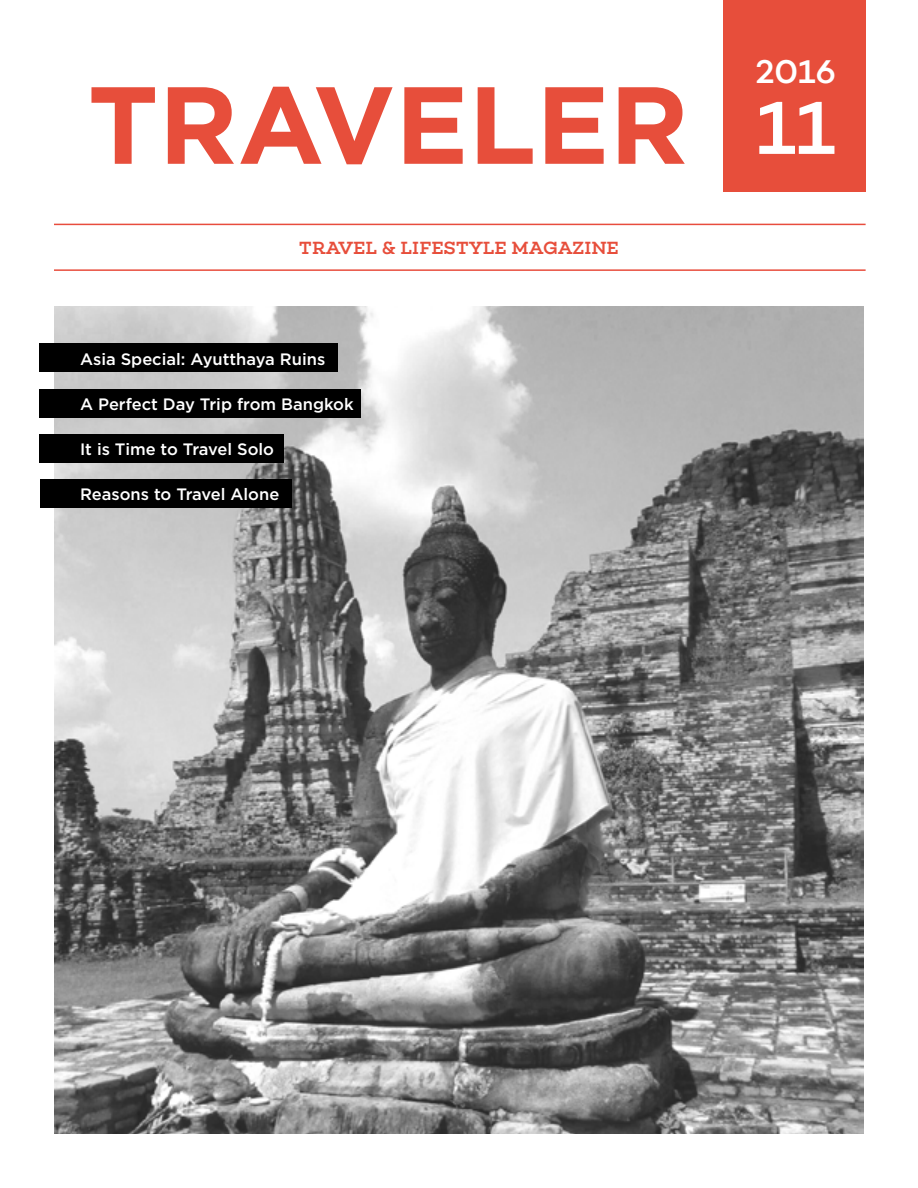
<style>
.page{position:relative;width:918px;height:1188px;background:#fff}
.page>*{position:absolute;margin:0;border:0;box-sizing:border-box;transform-origin:0 0}
.t1{font:700 109.35px "Gotham";color:#e74e3b}
.t2{font:76.5px "Choplin Medium DEMO";color:#fff}
.t3{font:33.45px "Choplin Medium DEMO";color:#fff}
.t4{font:18px "Choplin Medium DEMO";letter-spacing:.01em;color:#e74e3b}
.t5{font:500 16.5px "Gotham";color:#fff}
</style>
<div class="page">
<div style="left:723px;top:0;width:142px;height:191px;background:#e74e3b"></div>
<img style="left:54px;top:306px;width:810px;height:828px">
<hr style="left:54px;top:224px;width:812px;height:1px;background:#e84d3d">
<hr style="left:54px;top:269px;width:812px;height:2px;background:#e84d3d">
<div style="left:40px;top:344px;width:298px;height:28px;background:#000"></div>
<div style="left:40px;top:389px;width:321px;height:29px;background:#000"></div>
<div style="left:40px;top:434px;width:244px;height:29px;background:#000"></div>
<div style="left:40px;top:479px;width:252px;height:29px;background:#000"></div>
<h1 class="t1" style="left:88px;top:62px;width:602px">TRAVELER</h1>
<p class="t4" style="left:299px;top:238px;width:321px">TRAVEL &amp; LIFESTYLE MAGAZINE</p>
<p class="t5" style="left:80px;top:350px;width:247px">Asia Special: Ayutthaya Ruins</p>
<p class="t5" style="left:80px;top:395px;width:275px">A Perfect Day Trip from Bangkok</p>
<p class="t5" style="left:80px;top:440px;width:196px">It is Time to Travel Solo</p>
<p class="t5" style="left:80px;top:485px;width:201px">Reasons to Travel Alone</p>
<h3 class="t3" style="left:755px;top:54px;width:82px">2016</h3>
<h2 class="t2" style="left:756px;top:86px;width:80px">11</h2>
</div>
